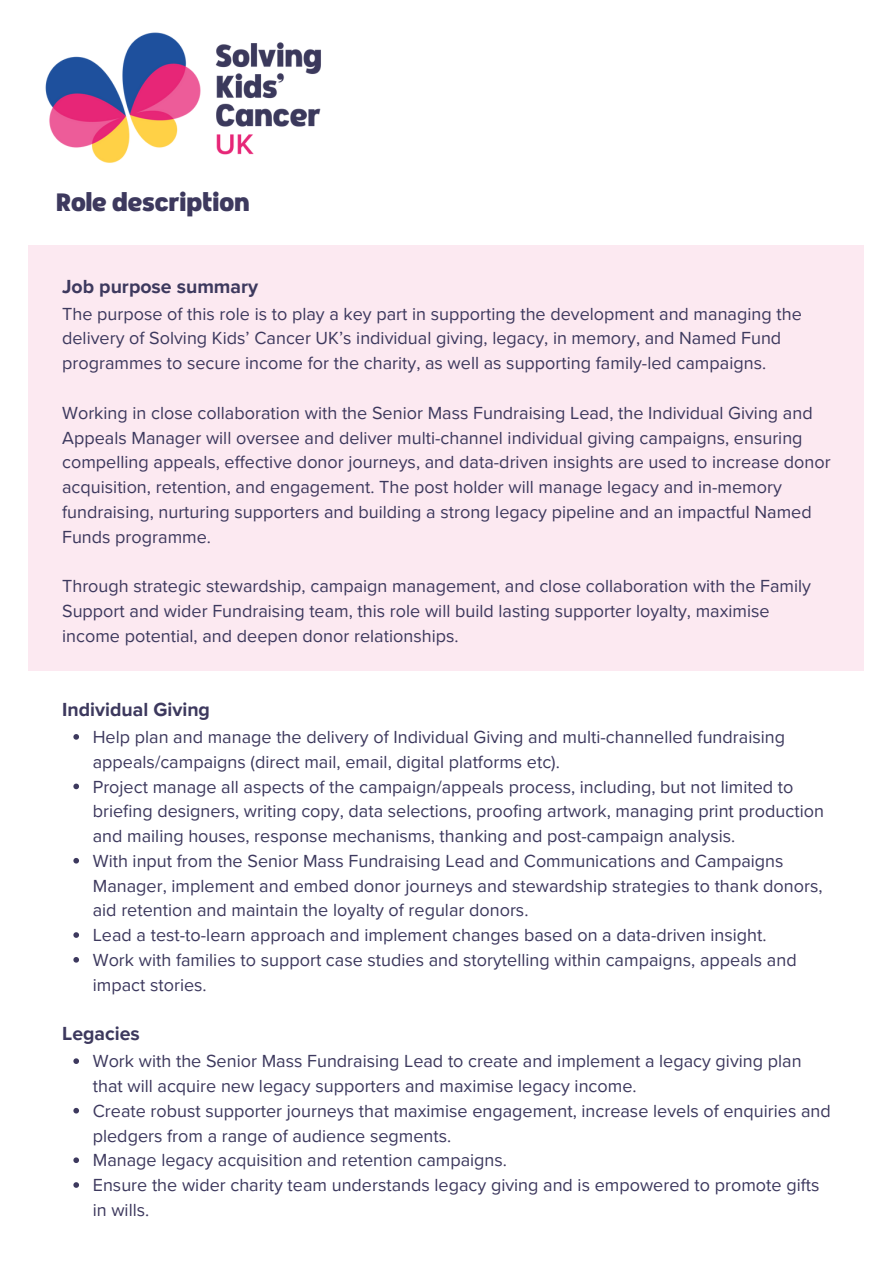
<style>
.page{position:relative;width:894px;height:1264px;background:#fff}
.page>*{position:absolute;margin:0;border:0;box-sizing:border-box;transform-origin:0 0}
.t1{font:27px "Sea";color:#3d395e}
.t2{font:700 19.5px "Proxima Nova";color:#3d395e}
.t3{font:18px/24.8px "Proxima Nova";color:#3d395e}
</style>
<div class="page">
<img style="left:45px;top:32px;width:276px;height:131px">
<div style="left:28px;top:245px;width:835px;height:425px;background:#fce9f1"></div>
<svg style="left:73px;top:734px;width:6px;height:5px"></svg>
<svg style="left:73px;top:783px;width:6px;height:6px"></svg>
<svg style="left:73px;top:857px;width:6px;height:6px"></svg>
<svg style="left:73px;top:932px;width:6px;height:5px"></svg>
<svg style="left:73px;top:957px;width:6px;height:5px"></svg>
<svg style="left:73px;top:1058px;width:6px;height:5px"></svg>
<svg style="left:73px;top:1107px;width:6px;height:6px"></svg>
<svg style="left:73px;top:1157px;width:6px;height:5px"></svg>
<svg style="left:73px;top:1182px;width:6px;height:5px"></svg>
<p class="t1" style="left:56px;top:184px;width:195px">Role description</p>
<h1 class="t2" style="left:62px;top:275px;width:197px">Job purpose summary</h1>
<p class="t3" style="left:62px;top:302px;width:741px">The purpose of this role is to play a key part in supporting the development and managing the delivery of Solving Kids’ Cancer UK’s individual giving, legacy, in memory, and Named Fund programmes to secure income for the charity, as well as supporting family-led campaigns.</p>
<p class="t3" style="left:62px;top:401px;width:769px">Working in close collaboration with the Senior Mass Fundraising Lead, the Individual Giving and Appeals Manager will oversee and deliver multi-channel individual giving campaigns, ensuring compelling appeals, effective donor journeys, and data-driven insights are used to increase donor acquisition, retention, and engagement. The post holder will manage legacy and in-memory fundraising, nurturing supporters and building a strong legacy pipeline and an impactful Named Funds programme.</p>
<p class="t3" style="left:62px;top:574px;width:750px">Through strategic stewardship, campaign management, and close collaboration with the Family<br>Support and wider Fundraising team, this role will build lasting supporter loyalty, maximise income potential, and deepen donor relationships.</p>
<p class="t2" style="left:62px;top:698px;width:149px">Individual Giving</p>
<h2 class="t3" style="left:93px;top:725px;width:693px">Help plan and manage the delivery of Individual Giving and multi-channelled fundraising appeals/campaigns (direct mail, email, digital platforms etc).</h2>
<p class="t3" style="left:93px;top:774px;width:732px">Project manage all aspects of the campaign/appeals process, including, but not limited to briefing designers, writing copy, data selections, proofing artwork, managing print production and mailing houses, response mechanisms, thanking and post-campaign analysis.</p>
<p class="t3" style="left:93px;top:849px;width:731px">With input from the Senior Mass Fundraising Lead and Communications and Campaigns<br>Manager, implement and embed donor journeys and stewardship strategies to thank donors, aid retention and maintain the loyalty of regular donors.</p>
<p class="t3" style="left:93px;top:923px;width:675px">Lead a test-to-learn approach and implement changes based on a data-driven insight.</p>
<p class="t3" style="left:93px;top:948px;width:705px">Work with families to support case studies and storytelling within campaigns, appeals and impact stories.</p>
<p class="t2" style="left:62px;top:1022px;width:79px">Legacies</p>
<h2 class="t3" style="left:93px;top:1049px;width:710px">Work with the Senior Mass Fundraising Lead to create and implement a legacy giving plan that will acquire new legacy supporters and maximise legacy income.</h2>
<p class="t3" style="left:93px;top:1098px;width:739px">Create robust supporter journeys that maximise engagement, increase levels of enquiries and pledgers from a range of audience segments.</p>
<p class="t3" style="left:93px;top:1148px;width:415px">Manage legacy acquisition and retention campaigns.</p>
<p class="t3" style="left:93px;top:1173px;width:728px">Ensure the wider charity team understands legacy giving and is empowered to promote gifts in wills.</p>
</div>
